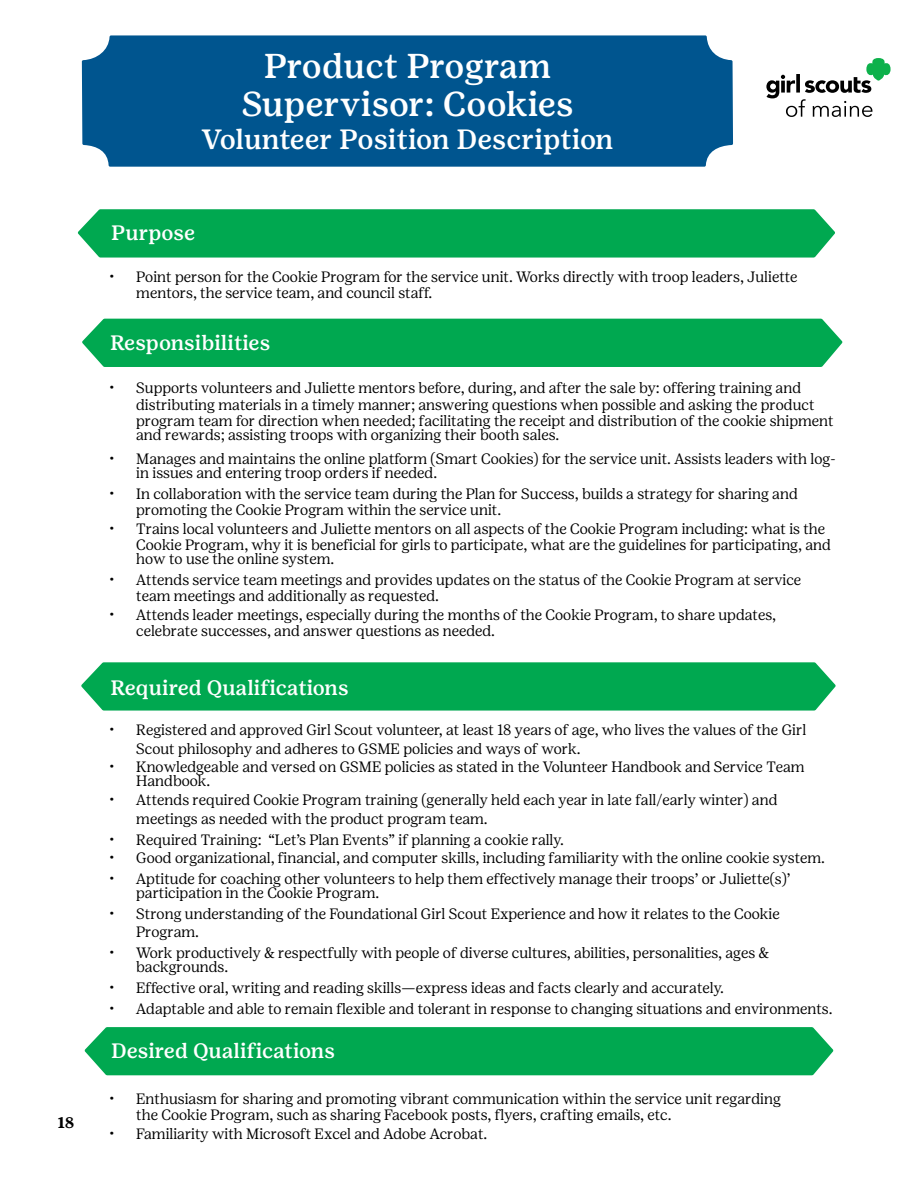
<style>
.page{position:relative;width:918px;height:1188px;background:#fff}
.page>*{position:absolute;margin:0;border:0;box-sizing:border-box;transform-origin:0 0}
.t1{font:500 34.5px/37.5px "Girl Scout Text";color:#fff;text-align:center}
.t2{font:500 27.9px "Girl Scout Text";color:#fff}
.t3{font:500 20.85px "Girl Scout Text";color:#fff}
.t4{font:700 15.3px "Girl Scout Text";color:#000}
.t5{font:300 15px/16.5px "Girl Scout Display";color:#000}
</style>
<div class="page">
<div style="left:82px;top:35px;width:651px;height:132px;background:#00558f"></div>
<svg style="left:766px;top:58px;width:125px;height:59px"></svg>
<div style="left:85px;top:1027px;width:748px;height:48px;background:#00a850"></div>
<div style="left:81px;top:662px;width:755px;height:49px;background:#00a850"></div>
<div style="left:82px;top:319px;width:760px;height:48px;background:#00a850"></div>
<div style="left:78px;top:209px;width:757px;height:49px;background:#00a850"></div>
<p class="t4" style="left:58px;top:1114px;width:18px">18</p>
<h1 class="t1" style="left:241px;top:48px;width:334px">Product Program<br>Supervisor: Cookies</h1>
<h2 class="t2" style="left:202px;top:124px;width:414px">Volunteer Position Description</h2>
<h3 class="t3" style="left:111px;top:221px;width:86px">Purpose</h3>
<p class="t5" style="left:136px;top:268px;width:663px;text-indent:-27px">• Point person for the Cookie Program for the service unit. Works directly with troop leaders, Juliette mentors, the service team, and council staff.</p>
<h3 class="t3" style="left:110px;top:330px;width:162px">Responsibilities</h3>
<p class="t5" style="left:136px;top:380px;width:699px;text-indent:-27px">• Supports volunteers and Juliette mentors before, during, and after the sale by: offering training and distributing materials in a timely manner; answering questions when possible and asking the product program team for direction when needed; facilitating the receipt and distribution of the cookie shipment</p>
<p class="t5" style="left:136px;top:427px;width:425px">and rewards; assisting troops with organizing their booth sales.</p>
<p class="t5" style="left:136px;top:451px;width:701px;line-height:14.1px;text-indent:-27px">• Manages and maintains the online platform (Smart Cookies) for the service unit. Assists leaders with log&shy;in issues and entering troop orders if needed.</p>
<p class="t5" style="left:136px;top:485px;width:663px;text-indent:-27px">• In collaboration with the service team during the Plan for Success, builds a strategy for sharing and promoting the Cookie Program within the service unit.</p>
<p class="t5" style="left:136px;top:520px;width:696px;text-indent:-27px">• Trains local volunteers and Juliette mentors on all aspects of the Cookie Program including: what is the<br>Cookie Program, why it is beneficial for girls to participate, what are the guidelines for participating, and</p>
<p class="t5" style="left:136px;top:551px;width:200px">how to use the online system.</p>
<p class="t5" style="left:136px;top:572px;width:666px;text-indent:-27px">• Attends service team meetings and provides updates on the status of the Cookie Program at service team meetings and additionally as requested.</p>
<p class="t5" style="left:136px;top:607px;width:641px;text-indent:-27px">• Attends leader meetings, especially during the months of the Cookie Program, to share updates, celebrate successes, and answer questions as needed.</p>
<h3 class="t3" style="left:111px;top:675px;width:240px">Required Qualifications</h3>
<p class="t5" style="left:136px;top:720px;width:671px;line-height:18.9px;text-indent:-27px">• Registered and approved Girl Scout volunteer, at least 18 years of age, who lives the values of the Girl<br>Scout philosophy and adheres to GSME policies and ways of work.</p>
<p class="t5" style="left:136px;top:760px;width:670px;line-height:14px;text-indent:-27px">• Knowledgeable and versed on GSME policies as stated in the Volunteer Handbook and Service Team<br>Handbook.</p>
<p class="t5" style="left:136px;top:790px;width:643px;line-height:18.9px;text-indent:-27px">• Attends required Cookie Program training (generally held each year in late fall/early winter) and meetings as needed with the product program team.</p>
<p class="t5" style="left:109px;top:831px;width:456px">• Required Training: “Let’s Plan Events” if planning a cookie rally.</p>
<p class="t5" style="left:109px;top:850px;width:717px">• Good organizational, financial, and computer skills, including familiarity with the online cookie system.</p>
<p class="t5" style="left:136px;top:872px;width:656px;line-height:14px;text-indent:-27px">• Aptitude for coaching other volunteers to help them effectively manage their troops’ or Juliette(s)’ participation in the Cookie Program.</p>
<p class="t5" style="left:136px;top:905px;width:645px;line-height:18px;text-indent:-27px">• Strong understanding of the Foundational Girl Scout Experience and how it relates to the Cookie<br>Program.</p>
<p class="t5" style="left:136px;top:946px;width:635px;line-height:14px;text-indent:-27px">• Work productively &amp; respectfully with people of diverse cultures, abilities, personalities, ages &amp; backgrounds.</p>
<p class="t5" style="left:109px;top:980px;width:616px">• Effective oral, writing and reading skills—express ideas and facts clearly and accurately.</p>
<p class="t5" style="left:109px;top:1001px;width:725px">• Adaptable and able to remain flexible and tolerant in response to changing situations and environments.</p>
<h3 class="t3" style="left:111px;top:1039px;width:225px">Desired Qualifications</h3>
<p class="t5" style="left:136px;top:1090px;width:646px;text-indent:-27px">• Enthusiasm for sharing and promoting vibrant communication within the service unit regarding the Cookie Program, such as sharing Facebook posts, flyers, crafting emails, etc.</p>
<p class="t5" style="left:109px;top:1125px;width:380px">• Familiarity with Microsoft Excel and Adobe Acrobat.</p>
</div>
